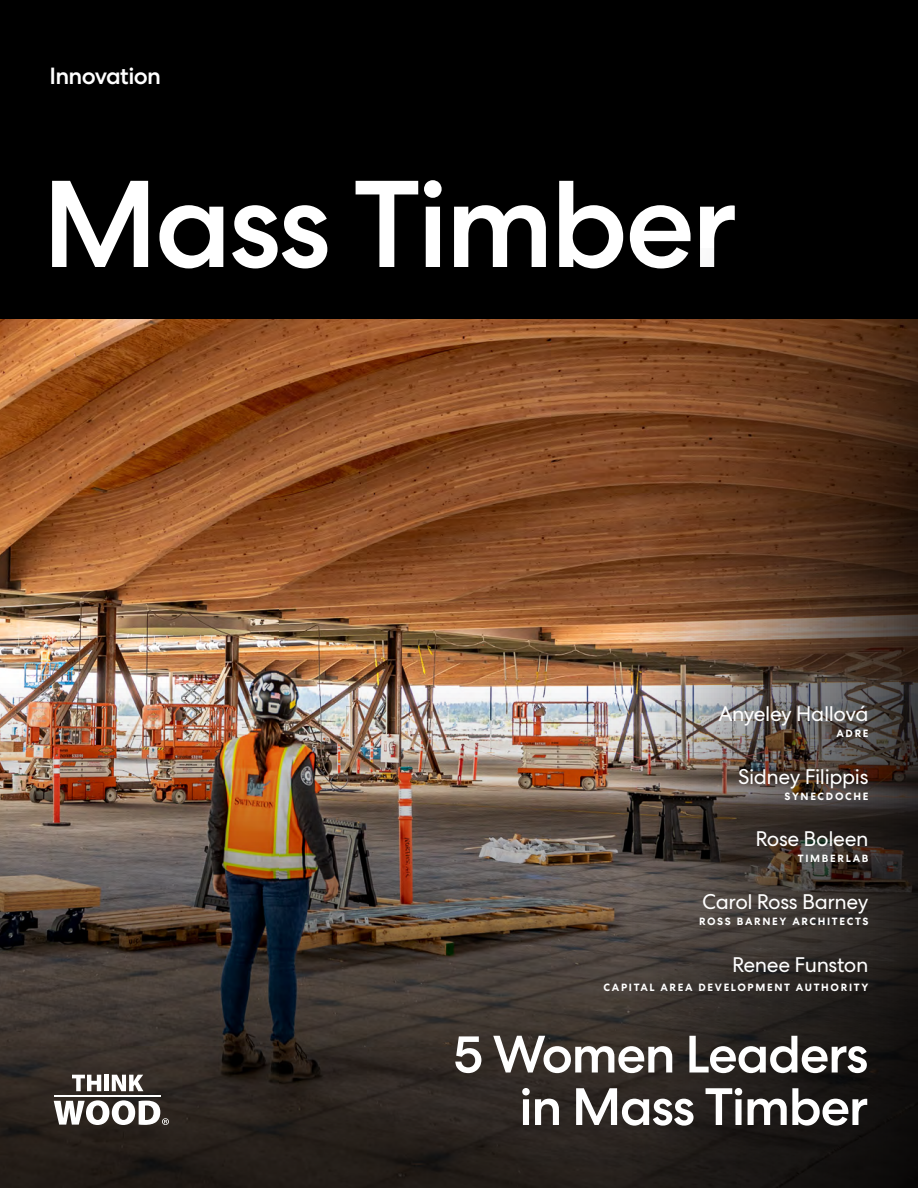
<style>
.page{position:relative;width:918px;height:1188px;background:#fff}
.page>*{position:absolute;margin:0;border:0;box-sizing:border-box;transform-origin:0 0}
.t1{font:500 123.15px "Centra No 2";letter-spacing:-.03em;color:#fff}
.t2{font:500 52.5px/52.5px "Centra No 2";letter-spacing:-.03em;color:#fff;text-align:right}
.t3{font:500 23.4px "Centra No 2";letter-spacing:-.03em;color:#fff}
.t4{font:21px "Centra No 2";letter-spacing:-.02em;color:#fff}
.t5{font:700 10.5px "Centra No 2";letter-spacing:.16em;color:#fff}
</style>
<div class="page">
<img style="left:0;top:319px;width:280px;height:869px">
<hr style="left:54px;top:1095px;width:106px;height:2px;background:#fff">
<svg style="left:72px;top:1075px;width:29px;height:16px"></svg>
<div style="left:104px;top:1075px;width:5px;height:16px;background:#fff"></div>
<svg style="left:112px;top:1075px;width:31px;height:16px"></svg>
<svg style="left:54px;top:1100px;width:115px;height:25px"></svg>
<div style="left:0;top:0;width:918px;height:319px;background:#000"></div>
<img style="left:280px;top:319px;width:638px;height:869px">
<h3 class="t3" style="left:50px;top:62px;width:113px">Innovation</h3>
<h1 class="t1" style="left:42px;top:152px;width:697px">Mass Timber</h1>
<h3 class="t4" style="left:719px;top:701px;width:151px">Anyeley Hallová</h3>
<p class="t5" style="left:836px;top:727px;width:34px">ADRE</p>
<h3 class="t4" style="left:738px;top:764px;width:132px">Sidney Filippis</h3>
<p class="t5" style="left:785px;top:790px;width:85px">SYNECDOCHE</p>
<h3 class="t4" style="left:756px;top:827px;width:114px">Rose Boleen</h3>
<p class="t5" style="left:798px;top:853px;width:72px">TIMBERLAB</p>
<h3 class="t4" style="left:702px;top:889px;width:168px">Carol Ross Barney</h3>
<p class="t5" style="left:699px;top:915px;width:171px">ROSS BARNEY ARCHITECTS</p>
<h3 class="t4" style="left:732px;top:952px;width:138px">Renee Funston</h3>
<p class="t5" style="left:604px;top:981px;width:266px">CAPITAL AREA DEVELOPMENT AUTHORITY</p>
<h2 class="t2" style="left:453px;top:1028px;width:417px">5 Women Leaders in Mass Timber</h2>
</div>
